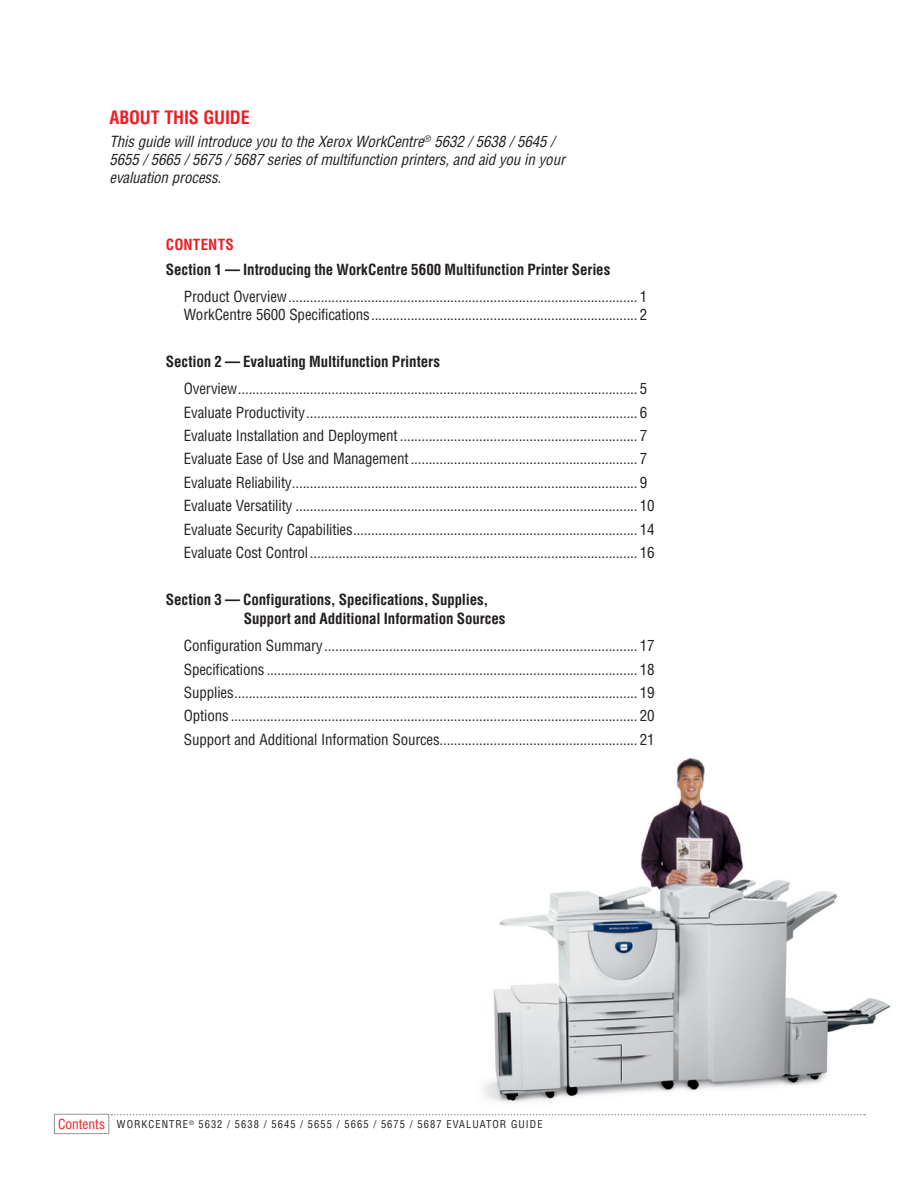
<style>
.page{position:relative;width:918px;height:1188px;background:#fff}
.page>*{position:absolute;margin:0;border:0;box-sizing:border-box;transform-origin:0 0}
.t1{font:700 condensed 18px "Helvetica";letter-spacing:-.01em;color:#ee1d23}
.t2{font:condensed 15px/23.4px "Helvetica";letter-spacing:-.01em;color:#231f20}
.t3{font:700 condensed 15px/18.8px "Helvetica";letter-spacing:-.01em;color:#231f20}
.t4{font:italic condensed 15px/18px "Helvetica";letter-spacing:-.01em;color:#231f20}
.t5{font:700 condensed 15px "Helvetica";letter-spacing:.015em;color:#ee1d23}
.t6{font:condensed 10.5px "Helvetica";letter-spacing:.1em;color:#231f20}
.s1{font-size:13.5px;color:#ee1d23}
</style>
<div class="page">
<img style="left:482px;top:757px;width:409px;height:345px">
<svg style="left:111px;top:1114px;width:754px;height:1px"></svg>
<div style="left:54px;top:1114px;width:55px;height:20px;border:1px solid #939598"></div>
<p class="t1" style="left:110px;top:106px;width:140px">About this Guide</p>
<p class="t4" style="left:110px;top:133px;width:457px">This guide will introduce you to the Xerox WorkCentre<sup>®</sup> 5632 / 5638 / 5645 /<br>5655 / 5665 / 5675 / 5687 series of multifunction printers, and aid you in your evaluation process.</p>
<p class="t5" style="left:166px;top:236px;width:69px">CONTENTS</p>
<p class="t3" style="left:166px;top:260px;width:446px">Section 1 — Introducing the WorkCentre 5600 Multifunction Printer Series</p>
<p class="t2" style="left:184px;top:287px;width:465px;line-height:18px">Product Overview................................................................................................. 1<br>WorkCentre 5600 Specifications.......................................................................... 2</p>
<p class="t3" style="left:166px;top:352px;width:276px">Section 2 — Evaluating Multifunction Printers</p>
<p class="t2" style="left:184px;top:377px;width:472px">Overview............................................................................................................... 5<br>Evaluate Productivity............................................................................................ 6<br>Evaluate Installation and Deployment .................................................................. 7<br>Evaluate Ease of Use and Management ............................................................... 7<br>Evaluate Reliability................................................................................................ 9<br>Evaluate Versatility ............................................................................................... 10<br>Evaluate Security Capabilities............................................................................... 14<br>Evaluate Cost Control........................................................................................... 16</p>
<p class="t3" style="left:244px;top:591px;width:263px;text-indent:-78px">Section 3 — Configurations, Specifications, Supplies,<br>Support and Additional Information Sources</p>
<p class="t2" style="left:184px;top:634px;width:472px;text-align:justify">Configuration Summary....................................................................................... 17<br>Specifications ....................................................................................................... 18<br>Supplies................................................................................................................ 19<br>Options ................................................................................................................. 20<br>Support and Additional Information Sources....................................................... 21</p>
<p class="t6" style="left:58px;top:1118px;width:468px"><span class="s1">Contents</span> Wor kCentre <sup>®</sup> 5632 / 5638 / 5645 / 5655 / 5665 / 5675 / 5687 Evaluator Guide</p>
</div>
